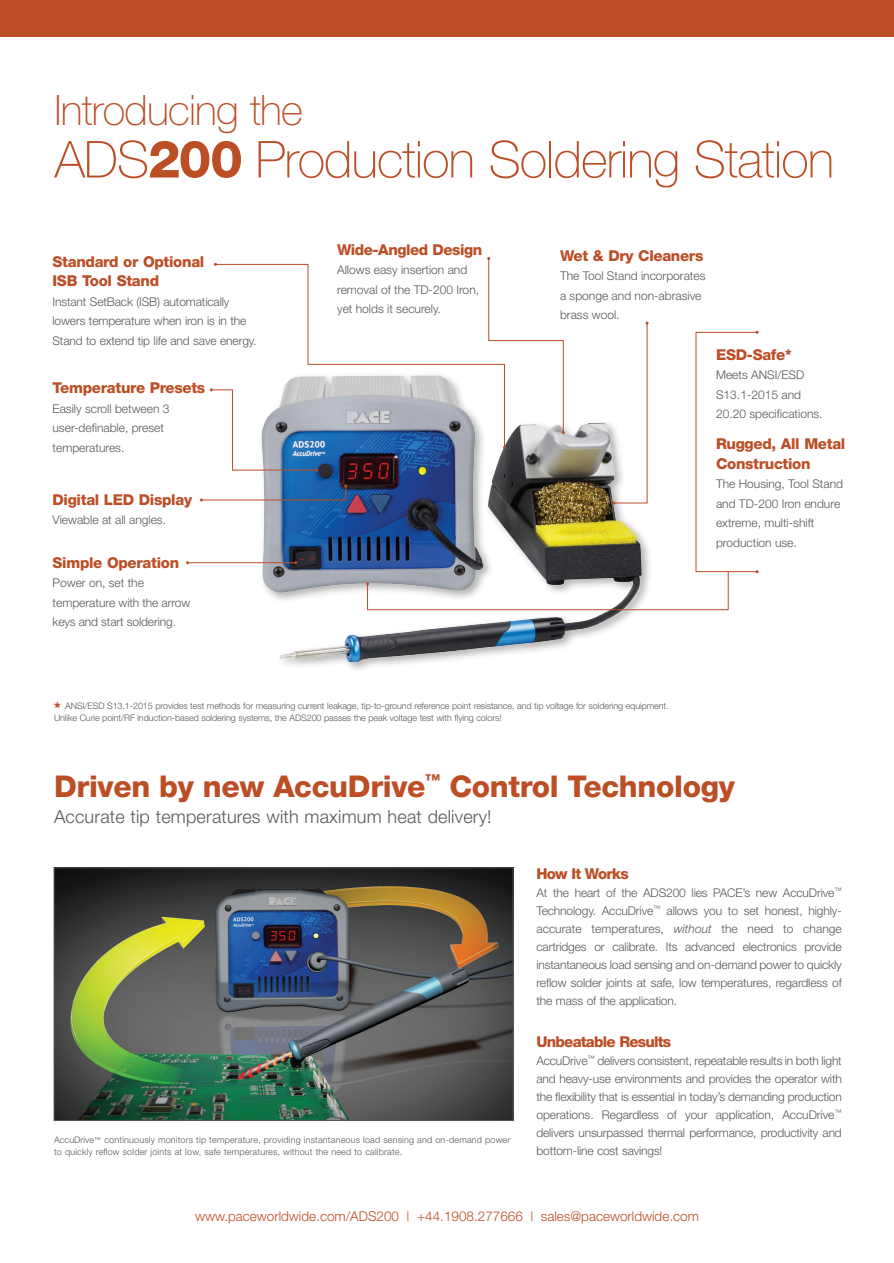
<style>
.page{position:relative;width:894px;height:1263px;background:#fff}
.page>*{position:absolute;margin:0;border:0;box-sizing:border-box;transform-origin:0 0}
.t1{font:100 51px "Helvetica Neue";letter-spacing:-.02em;color:#bc4e26}
.t2{font:100 42px "Helvetica Neue";letter-spacing:-.02em;color:#bc4e26}
.t3{font:800 30px "Helvetica Neue";letter-spacing:-.01em;color:#bc4e26}
.t4{font:300 18px "Helvetica Neue";letter-spacing:.01em;color:#57585a}
.t5{font:800 15px/19.5px "Helvetica Neue";letter-spacing:-.02em;color:#bc4e26}
.t6{font:800 15px "Helvetica Neue";letter-spacing:-.05em;color:#bc4e26}
.t7{font:300 13.5px "Helvetica Neue";color:#bc4e26}
.t8{font:300 12px/19.5px "Helvetica Neue";color:#57585a}
.t9{font:300 9px/12px "Helvetica Neue";letter-spacing:-.01em;color:#57585a}
.t10{font:300 9px/12px "Helvetica Neue";letter-spacing:.02em;color:#57585a}
.s1{font-weight:800;font-size:51.75px}
.s2{font-weight:800;font-size:15px;color:#bc4e26}
.s3{font-style:italic}
</style>
<div class="page">
<img style="left:56px;top:869px;width:455px;height:249px">
<div style="left:54px;top:867px;width:459px;height:253px;border:1px solid #57585a"></div>
<div style="left:258px;top:372px;width:395px;height:301px;background:#231f20;opacity:.35"></div>
<img style="left:187px;top:372px;width:536px;height:290px">
<hr style="left:187px;top:562px;width:108px;height:1px;background:#bc4e26">
<svg style="left:200px;top:484px;width:147px;height:17px"></svg>
<svg style="left:210px;top:388px;width:108px;height:83px"></svg>
<svg style="left:215px;top:264px;width:290px;height:184px"></svg>
<svg style="left:487px;top:257px;width:77px;height:177px"></svg>
<svg style="left:612px;top:321px;width:36px;height:183px"></svg>
<svg style="left:366px;top:571px;width:362px;height:39px"></svg>
<div style="left:0;top:0;width:893px;height:36px;background:#bc4e26"></div>
<h2 class="t2" style="left:55px;top:94px;width:249px">Introducing the</h2>
<h1 class="t1" style="left:55px;top:140px;width:780px">ADS<span class="s1">200</span> Production Soldering Station</h1>
<p class="t5" style="left:52px;top:253px;width:153px">Standard or Optional<br>ISB Tool Stand</p>
<p class="t8" style="left:52px;top:293px;width:205px">Instant SetBack (ISB) automatically lowers temperature when iron is in the<br>Stand to extend tip life and save energy.</p>
<p class="t5" style="left:52px;top:379px;width:154px">Temperature Presets</p>
<p class="t8" style="left:52px;top:400px;width:118px">Easily scroll between 3 user-definable, preset temperatures.</p>
<p class="t5" style="left:52px;top:491px;width:141px">Digital LED Display</p>
<p class="t8" style="left:52px;top:511px;width:115px">Viewable at all angles.</p>
<p class="t5" style="left:52px;top:553px;width:128px">Simple Operation</p>
<p class="t8" style="left:52px;top:574px;width:139px">Power on, set the temperature with the arrow keys and start soldering.</p>
<p class="t5" style="left:337px;top:241px;width:147px">Wide-Angled Design</p>
<p class="t8" style="left:337px;top:261px;width:143px">Allows easy insertion and removal of the TD-200 Iron, yet holds it securely.</p>
<p class="t5" style="left:560px;top:247px;width:145px">Wet &amp; Dry Cleaners</p>
<p class="t8" style="left:560px;top:267px;width:147px">The Tool Stand incorporates a sponge and non-abrasive brass wool.</p>
<p class="t5" style="left:715px;top:346px;width:77px">ESD-Safe*</p>
<p class="t8" style="left:715px;top:366px;width:108px">Meets ANSI/ESD<br>S13.1-2015 and<br>20.20 specifications.</p>
<p class="t5" style="left:715px;top:435px;width:131px">Rugged, All Metal<br>Construction</p>
<p class="t8" style="left:715px;top:475px;width:128px">The Housing, Tool Stand and TD-200 Iron endure extreme, multi-shift production use.</p>
<p class="t9" style="left:54px;top:700px;width:615px"><span class="s2">*</span> ANSI/ESD S13.1-2015 provides test methods for measuring current leakage, tip-to-ground reference point resistance, and tip voltage for soldering equipment.<br>Unlike Curie point/RF induction-based soldering systems, the ADS200 passes the peak voltage test with flying colors!</p>
<h3 class="t3" style="left:54px;top:775px;width:682px">Driven by new AccuDrive<sup>™</sup> Control Technology</h3>
<h3 class="t4" style="left:54px;top:809px;width:439px">Accurate tip temperatures with maximum heat delivery!</h3>
<p class="t10" style="left:54px;top:1134px;width:457px">AccuDrive<sup>™</sup> continuously monitors tip temperature, providing instantaneous load sensing and on-demand power to quickly reflow solder joints at low, safe temperatures, without the need to calibrate.</p>
<p class="t6" style="left:536px;top:868px;width:94px">How It Works</p>
<p class="t8" style="left:536px;top:885px;width:307px;line-height:18px;text-align:justify">At the heart of the ADS200 lies PACE’s new AccuDrive<sup>™ </sup>Technology. AccuDrive<sup>™</sup> allows you to set honest, highly&shy;accurate temperatures, <span class="s3">without</span> the need to change cartridges or calibrate. Its advanced electronics provide instantaneous load sensing and on-demand power to quickly reflow solder joints at safe, low temperatures, regardless of the mass of the application.</p>
<p class="t6" style="left:536px;top:1036px;width:136px">Unbeatable Results</p>
<p class="t8" style="left:536px;top:1053px;width:307px;line-height:18px;text-align:justify">AccuDrive<sup>™</sup> delivers consistent, repeatable results in both light and heavy-use environments and provides the operator with the flexibility that is essential in today’s demanding production operations. Regardless of your application, AccuDrive<sup>™ </sup>delivers unsurpassed thermal performance, productivity and bottom-line cost savings!</p>
<p class="t7" style="left:195px;top:1210px;width:505px">www.paceworldwide.com/ADS200 | +44.1908.277666 | sales@paceworldwide.com</p>
</div>
